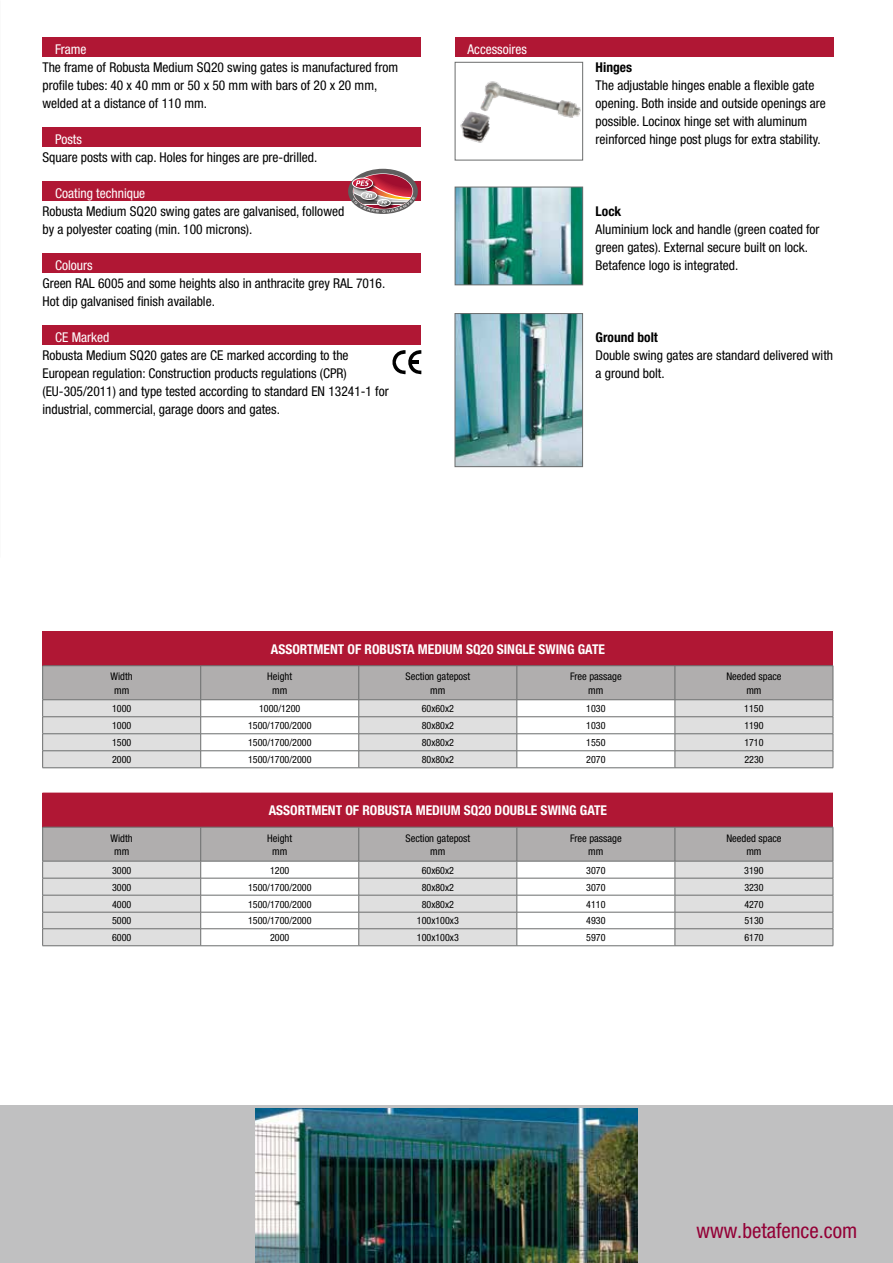
<style>
.page{position:relative;width:893px;height:1263px;background:#fff}
.page>*{position:absolute;margin:0;border:0;box-sizing:border-box;transform-origin:0 0}
.t1{font:condensed 21px "Helvetica Neue";color:#930036}
.t2{font:condensed 13.5px/18px "Helvetica Neue LT Std";color:#000}
.t3{font:700 condensed 13.5px "Helvetica Neue";color:#fff}
.t4{font:condensed 13.5px "Helvetica Neue LT Std";color:#fff}
.t5{font:700 condensed 13.5px "Helvetica Neue LT Std";color:#000}
.t6{font:condensed 10.5px/13.5px "Helvetica Neue";color:#000;text-align:center}
.t7{font:condensed 10.05px "Helvetica Neue";color:#000}
</style>
<div class="page">
<div style="left:0;top:1105px;width:893px;height:158px;background:#c0c0c1"></div>
<div style="left:42px;top:326px;width:379px;height:19px;background:#b01734"></div>
<img style="left:255px;top:1109px;width:383px;height:154px">
<div style="left:42px;top:254px;width:379px;height:19px;background:#b01734"></div>
<div style="left:43px;top:182px;width:378px;height:19px;background:#b01734"></div>
<div style="left:455px;top:38px;width:379px;height:19px;background:#b01734"></div>
<div style="left:43px;top:128px;width:378px;height:19px;background:#b01734"></div>
<div style="left:42px;top:38px;width:379px;height:19px;background:#b01734"></div>
<svg style="left:392px;top:350px;width:29px;height:25px"></svg>
<div style="left:43px;top:632px;width:790px;height:34px;background:#b01734"></div>
<hr style="left:42px;top:665px;width:159px;height:1px;background:#6b6d6d">
<hr style="left:201px;top:665px;width:158px;height:1px;background:#6b6d6d">
<hr style="left:359px;top:665px;width:158px;height:1px;background:#6b6d6d">
<hr style="left:517px;top:665px;width:158px;height:1px;background:#6b6d6d">
<hr style="left:675px;top:665px;width:158px;height:1px;background:#6b6d6d">
<svg style="left:42px;top:666px;width:792px;height:102px"></svg>
<hr style="left:42px;top:767px;width:159px;height:1px;background:#6b6d6d">
<hr style="left:201px;top:767px;width:158px;height:1px;background:#6b6d6d">
<hr style="left:359px;top:767px;width:158px;height:1px;background:#6b6d6d">
<hr style="left:517px;top:767px;width:158px;height:1px;background:#6b6d6d">
<hr style="left:675px;top:767px;width:158px;height:1px;background:#6b6d6d">
<hr style="left:42px;top:632px;width:1px;height:33px;background:#b01734">
<hr style="left:42px;top:631px;width:159px;height:1px;background:#b01734">
<hr style="left:201px;top:631px;width:158px;height:1px;background:#b01734">
<hr style="left:359px;top:631px;width:158px;height:1px;background:#b01734">
<hr style="left:517px;top:631px;width:158px;height:1px;background:#b01734">
<hr style="left:675px;top:631px;width:158px;height:1px;background:#b01734">
<img style="left:460px;top:81px;width:121px;height:62px">
<div style="left:455px;top:62px;width:128px;height:98px;border:1px solid #6b6d6d"></div>
<img style="left:457px;top:189px;width:124px;height:94px">
<div style="left:455px;top:187px;width:128px;height:98px;border:1px solid #6b6d6d"></div>
<img style="left:457px;top:315px;width:124px;height:150px">
<div style="left:455px;top:313px;width:128px;height:154px;border:1px solid #6b6d6d"></div>
<div style="left:43px;top:793px;width:790px;height:34px;background:#b01734"></div>
<svg style="left:42px;top:827px;width:792px;height:119px"></svg>
<hr style="left:42px;top:945px;width:159px;height:1px;background:#6b6d6d">
<hr style="left:201px;top:945px;width:158px;height:1px;background:#6b6d6d">
<hr style="left:359px;top:945px;width:158px;height:1px;background:#6b6d6d">
<hr style="left:517px;top:945px;width:158px;height:1px;background:#6b6d6d">
<hr style="left:675px;top:945px;width:158px;height:1px;background:#6b6d6d">
<hr style="left:42px;top:793px;width:1px;height:34px;background:#b01734">
<svg style="left:348px;top:169px;width:70px;height:45px"></svg>
<p class="t4" style="left:55px;top:41px;width:33px">Frame</p>
<p class="t2" style="left:42px;top:58px;width:357px">The frame of Robusta Medium SQ20 swing gates is manufactured from profile tubes: 40 x 40 mm or 50 x 50 mm with bars of 20 x 20 mm, welded at a distance of 110 mm.</p>
<p class="t4" style="left:55px;top:131px;width:28px">Posts</p>
<p class="t2" style="left:42px;top:148px;width:276px">Square posts with cap. Holes for hinges are pre-drilled.</p>
<p class="t4" style="left:55px;top:185px;width:92px">Coating technique</p>
<p class="t2" style="left:42px;top:202px;width:303px">Robusta Medium SQ20 swing gates are galvanised, followed by a polyester coating (min. 100 microns).</p>
<p class="t4" style="left:55px;top:257px;width:39px">Colours</p>
<p class="t2" style="left:42px;top:274px;width:344px">Green RAL 6005 and some heights also in anthracite grey RAL 7016.<br>Hot dip galvanised finish available.</p>
<p class="t4" style="left:55px;top:329px;width:56px">CE Marked</p>
<p class="t2" style="left:42px;top:346px;width:348px">Robusta Medium SQ20 gates are CE marked according to the European regulation: Construction products regulations (CPR) (EU-305/2011) and type tested according to standard EN 13241-1 for industrial, commercial, garage doors and gates.</p>
<p class="t4" style="left:468px;top:41px;width:61px">Accessoires</p>
<p class="t5" style="left:596px;top:59px;width:38px">Hinges</p>
<p class="t2" style="left:596px;top:76px;width:232px">The adjustable hinges enable a flexible gate opening. Both inside and outside openings are possible. Locinox hinge set with aluminum reinforced hinge post plugs for extra stability.</p>
<p class="t5" style="left:596px;top:203px;width:27px">Lock</p>
<p class="t2" style="left:596px;top:220px;width:226px">Aluminium lock and handle (green coated for green gates). External secure built on lock.<br>Betafence logo is integrated.</p>
<p class="t5" style="left:595px;top:329px;width:64px">Ground bolt</p>
<p class="t2" style="left:595px;top:346px;width:239px">Double swing gates are standard delivered with a ground bolt.</p>
<p class="t3" style="left:271px;top:641px;width:336px">ASSORTMENT OF ROBUSTA MEDIUM SQ20 SINGLE SWING GATE</p>
<p class="t6" style="left:111px;top:670px;width:24px">Width mm</p>
<p class="t6" style="left:267px;top:670px;width:26px">Height mm</p>
<p class="t6" style="left:405px;top:670px;width:66px">Section gatepost mm</p>
<p class="t6" style="left:570px;top:670px;width:53px">Free passage mm</p>
<p class="t6" style="left:726px;top:670px;width:56px">Needed space mm</p>
<p class="t7" style="left:112px;top:703px;width:21px">1000</p>
<p class="t7" style="left:259px;top:703px;width:43px">1000/1200</p>
<p class="t7" style="left:422px;top:703px;width:34px">60x60x2</p>
<p class="t7" style="left:586px;top:703px;width:21px">1030</p>
<p class="t7" style="left:744px;top:703px;width:21px">1150</p>
<p class="t7" style="left:112px;top:720px;width:21px">1000</p>
<p class="t7" style="left:248px;top:720px;width:65px">1500/1700/2000</p>
<p class="t7" style="left:422px;top:720px;width:34px">80x80x2</p>
<p class="t7" style="left:586px;top:720px;width:21px">1030</p>
<p class="t7" style="left:744px;top:720px;width:21px">1190</p>
<p class="t7" style="left:112px;top:737px;width:21px">1500</p>
<p class="t7" style="left:248px;top:737px;width:65px">1500/1700/2000</p>
<p class="t7" style="left:422px;top:737px;width:34px">80x80x2</p>
<p class="t7" style="left:586px;top:737px;width:21px">1550</p>
<p class="t7" style="left:744px;top:737px;width:21px">1710</p>
<p class="t7" style="left:112px;top:754px;width:21px">2000</p>
<p class="t7" style="left:248px;top:754px;width:65px">1500/1700/2000</p>
<p class="t7" style="left:422px;top:754px;width:34px">80x80x2</p>
<p class="t7" style="left:586px;top:754px;width:21px">2070</p>
<p class="t7" style="left:744px;top:754px;width:21px">2230</p>
<p class="t3" style="left:269px;top:802px;width:340px">ASSORTMENT OF ROBUSTA MEDIUM SQ20 DOUBLE SWING GATE</p>
<p class="t6" style="left:111px;top:831px;width:24px">Width mm</p>
<p class="t6" style="left:267px;top:831px;width:26px">Height mm</p>
<p class="t6" style="left:405px;top:831px;width:66px">Section gatepost mm</p>
<p class="t6" style="left:570px;top:831px;width:53px">Free passage mm</p>
<p class="t6" style="left:726px;top:831px;width:56px">Needed space mm</p>
<p class="t7" style="left:112px;top:864px;width:21px">3000</p>
<p class="t7" style="left:270px;top:864px;width:21px">1200</p>
<p class="t7" style="left:422px;top:864px;width:34px">60x60x2</p>
<p class="t7" style="left:586px;top:864px;width:21px">3070</p>
<p class="t7" style="left:744px;top:864px;width:21px">3190</p>
<p class="t7" style="left:112px;top:881px;width:21px">3000</p>
<p class="t7" style="left:248px;top:881px;width:65px">1500/1700/2000</p>
<p class="t7" style="left:422px;top:881px;width:34px">80x80x2</p>
<p class="t7" style="left:586px;top:881px;width:21px">3070</p>
<p class="t7" style="left:744px;top:881px;width:21px">3230</p>
<p class="t7" style="left:112px;top:898px;width:21px">4000</p>
<p class="t7" style="left:248px;top:898px;width:65px">1500/1700/2000</p>
<p class="t7" style="left:422px;top:898px;width:34px">80x80x2</p>
<p class="t7" style="left:586px;top:898px;width:21px">4110</p>
<p class="t7" style="left:744px;top:898px;width:21px">4270</p>
<p class="t7" style="left:112px;top:915px;width:21px">5000</p>
<p class="t7" style="left:248px;top:915px;width:65px">1500/1700/2000</p>
<p class="t7" style="left:417px;top:915px;width:43px">100x100x3</p>
<p class="t7" style="left:586px;top:915px;width:21px">4930</p>
<p class="t7" style="left:744px;top:915px;width:21px">5130</p>
<p class="t7" style="left:112px;top:932px;width:21px">6000</p>
<p class="t7" style="left:270px;top:932px;width:21px">2000</p>
<p class="t7" style="left:417px;top:932px;width:43px">100x100x3</p>
<p class="t7" style="left:586px;top:932px;width:21px">5970</p>
<p class="t7" style="left:744px;top:932px;width:21px">6170</p>
<h1 class="t1" style="left:696px;top:1218px;width:162px">www.betafence.com</h1>
</div>
